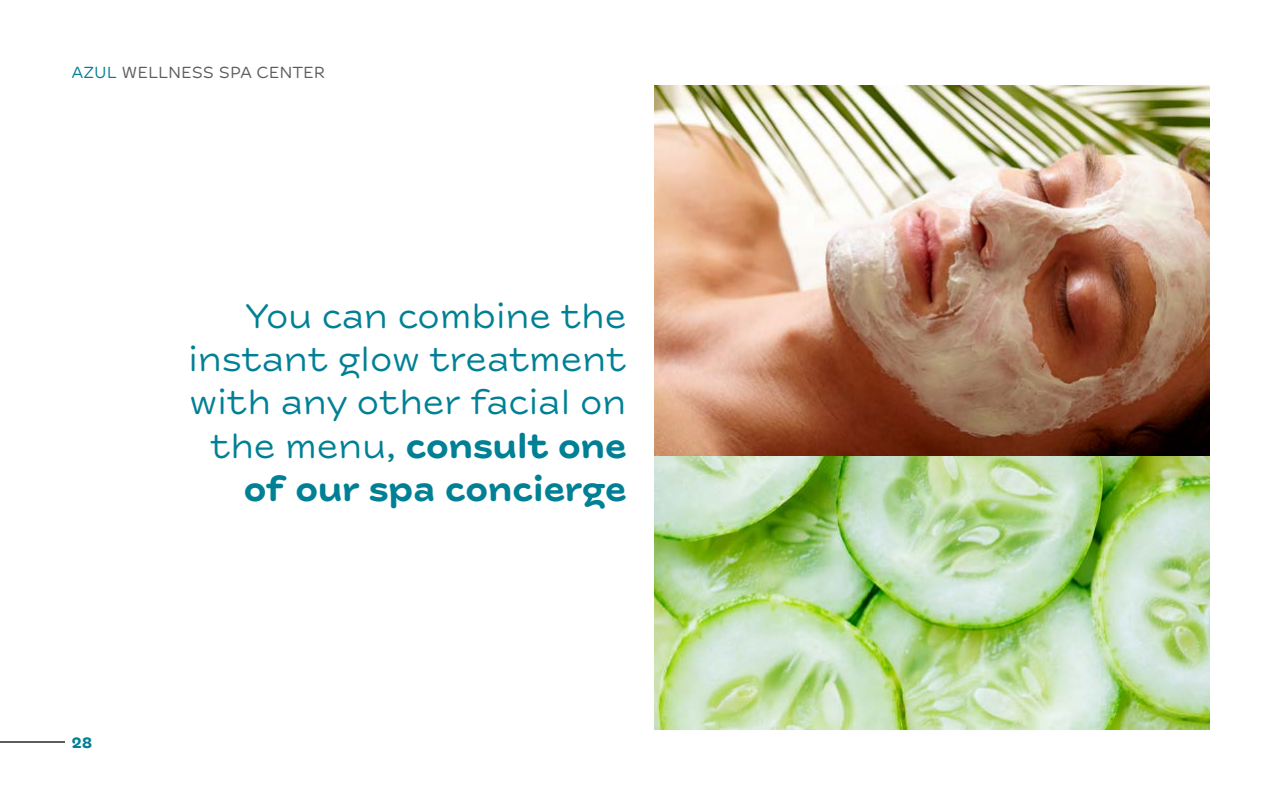
<style>
.page{position:relative;width:1280px;height:800px;background:#fff}
.page>*{position:absolute;margin:0;border:0;box-sizing:border-box;transform-origin:0 0}
.t1{font:36px/43.2px "New Farm";letter-spacing:-.01em;color:#008095;text-align:right}
.t2{font:17px "New Farm";color:#5c5c5b}
.t3{font:700 16px "New Farm";color:#008095}
.s1{color:#008095}
.s2{font-weight:700}
</style>
<div class="page">
<hr style="left:0;top:742px;width:64px;height:1px;background:#5c5c5b">
<img style="left:655px;top:85px;width:555px;height:644px">
<p class="t2" style="left:72px;top:62px;width:255px"><span class="s1">AZUL</span> WELLNESS SPA CENTER</p>
<p class="t3" style="left:72px;top:733px;width:23px">28</p>
<p class="t1" style="left:188px;top:295px;width:440px">You can combine the instant glow treatment with any other facial on the menu, <span class="s2">consult one of our spa concierge</span></p>
</div>
